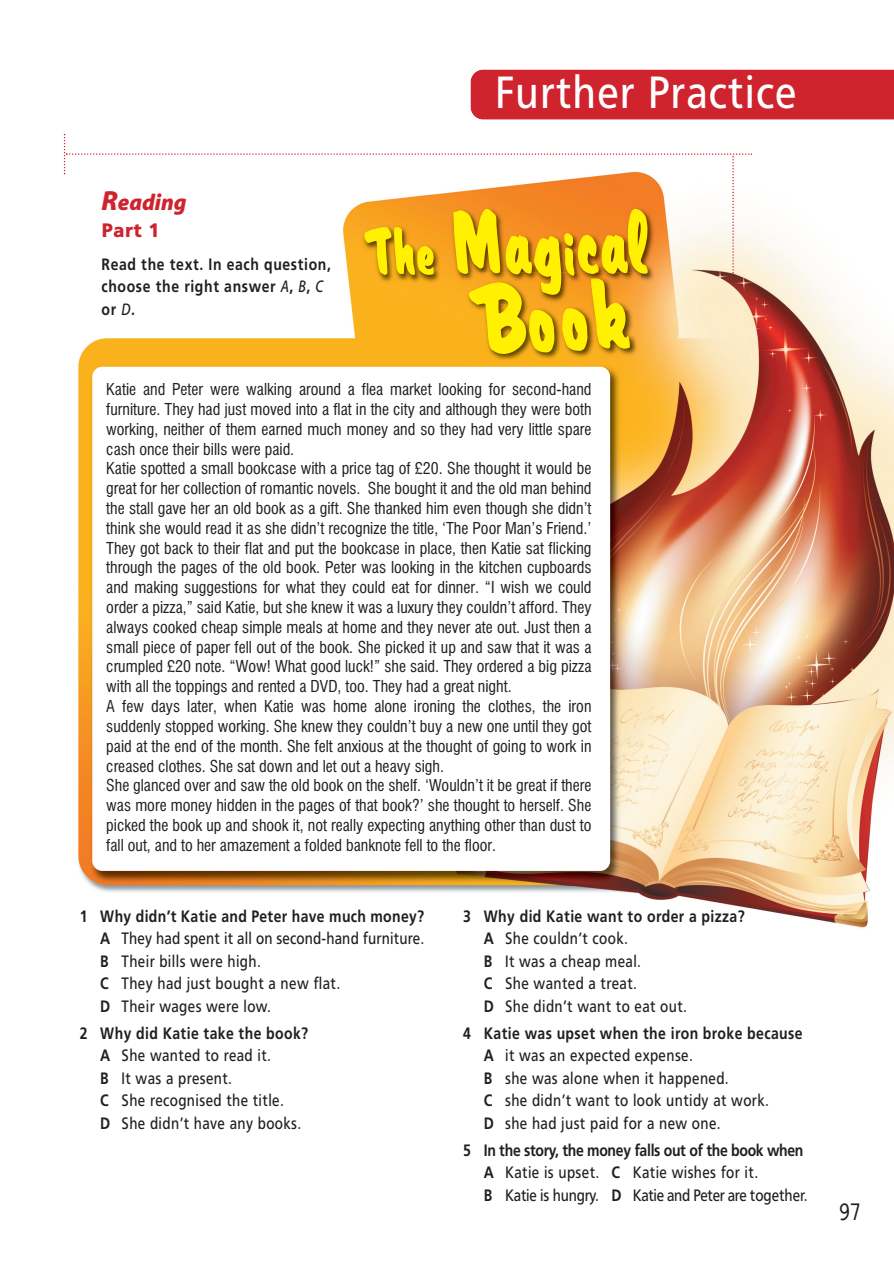
<style>
.page{position:relative;width:894px;height:1264px;background:#fff}
.page>*{position:absolute;margin:0;border:0;box-sizing:border-box;transform-origin:0 0}
.t1{font:45px "PF Catalog";letter-spacing:.03em;color:#fff;scale:.9 1}
.t2{font:700 24px "CF Sans";color:#231f20}
.t3{font:italic 900 22.5px "PF Catalog";color:#cf232e}
.t4{font:900 19.5px "PF Catalog";color:#cf232e}
.t5{font:16.5px/19.8px "UB Helvetica Cond";color:#231f20}
.t6{font:16.5px/22.5px "PF Catalog";letter-spacing:.03em;color:#231f20;scale:.85 1}
.t7{font:16.5px/22.5px "PF Catalog";color:#231f20;scale:.85 1}
.t8{font:700 16.5px/22.5px "PF Catalog";letter-spacing:.045em;color:#231f20;scale:.85 1}
.s1{font-size:27px}
.s2{font-weight:400;font-style:italic}
.s3{font-weight:700}
</style>
<div class="page">
<img style="left:63px;top:133px;width:830px;height:795px">
<img style="left:86px;top:361px;width:539px;height:525px">
<div style="left:92px;top:367px;width:518px;height:504px;background:#fff;border-radius:10px"></div>
<div style="left:470px;top:69px;width:423px;height:51px;background:#cf232e"></div>
<img style="left:464px;top:354px;width:177px;height:12px">
<img style="left:464px;top:361px;width:161px;height:5px">
<svg style="left:64px;top:134px;width:688px;height:220px"></svg>
<h1 class="t1" style="left:495px;top:74px;width:336px">Further Practice</h1>
<h3 class="t3" style="left:101px;top:193px;width:87px"><span class="s1">R</span>eading</h3>
<p class="t4" style="left:101px;top:222px;width:60px">Part 1</p>
<p class="t8" style="left:101px;top:254px;width:271px">Read the text. In each question, choose the right answer <span class="s2">A</span>, <span class="s2">B</span>, <span class="s2">C </span>or <span class="s2">D</span>.</p>
<p class="t5" style="left:106px;top:381px;width:486px">Katie and Peter were walking around a flea market looking for second-hand furniture. They had just moved into a flat in the city and although they were both working, neither of them earned much money and so they had very little spare cash once their bills were paid.<br>Katie spotted a small bookcase with a price tag of í20. She thought it would be great for her collection of romantic novels. She bought it and the old man behind the stall gave her an old book as a gift. She thanked him even though she didn’t think she would read it as she didn’t recognize the title, ‘The Poor Man’s Friend.’ They got back to their flat and put the bookcase in place, then Katie sat flicking through the pages of the old book. Peter was looking in the kitchen cupboards and making suggestions for what they could eat for dinner. “I wish we could order a pizza,” said Katie, but she knew it was a luxury they couldn’t afford. They always cooked cheap simple meals at home and they never ate out. Just then a small piece of paper fell out of the book. She picked it up and saw that it was a crumpled í20 note. “Wow! What good luck!” she said. They ordered a big pizza with all the toppings and rented a DVD, too. They had a great night.<br>A few days later, when Katie was home alone ironing the clothes, the iron suddenly stopped working. She knew they couldn’t buy a new one until they got paid at the end of the month. She felt anxious at the thought of going to work in creased clothes. She sat down and let out a heavy sigh.<br>She glanced over and saw the old book on the shelf. ‘Wouldn’t it be great if there was more money hidden in the pages of that book?’ she thought to herself. She picked the book up and shook it, not really expecting anything other than dust to fall out, and to her amazement a folded banknote fell to the floor.</p>
<p class="t6" style="left:100px;top:906px;width:382px;text-indent:-21px"><span class="s3">1 Why didn’t Katie and Peter have much money?<br>A</span> They had spent it all on second-hand furniture.<br><span class="s3">B</span> Their bills were high.<br><span class="s3">C</span> They had just bought a new flat.<br><span class="s3">D</span> Their wages were low.</p>
<p class="t6" style="left:100px;top:1023px;width:246px;text-indent:-21px"><span class="s3">2 Why did Katie take the book?<br>A</span> She wanted to read it.<br><span class="s3">B</span> It was a present.<br><span class="s3">C</span> She recognised the title.<br><span class="s3">D</span> She didn’t have any books.</p>
<p class="t6" style="left:484px;top:906px;width:308px;text-indent:-21px"><span class="s3">3 Why did Katie want to order a pizza?<br>A</span> She couldn’t cook.<br><span class="s3">B</span> It was a cheap meal.<br><span class="s3">C</span> She wanted a treat.<br><span class="s3">D</span> She didn’t want to eat out.</p>
<p class="t6" style="left:484px;top:1023px;width:376px;text-indent:-21px"><span class="s3">4 Katie was upset when the iron broke because A</span> it was an expected expense.<br><span class="s3">B</span> she was alone when it happened.<br><span class="s3">C</span> she didn’t want to look untidy at work.<br><span class="s3">D</span> she had just paid for a new one.</p>
<p class="t7" style="left:484px;top:1140px;width:382px;text-indent:-21px"><span class="s3">5 In the story, the money falls out of the book when<br>A</span> Katie is upset. <span class="s3">C</span> Katie wishes for it.<br><span class="s3">B</span> Katie is hungry. <span class="s3">D</span> Katie and Peter are together.</p>
<h2 class="t2" style="left:837px;top:1199px;width:24px">97</h2>
</div>
